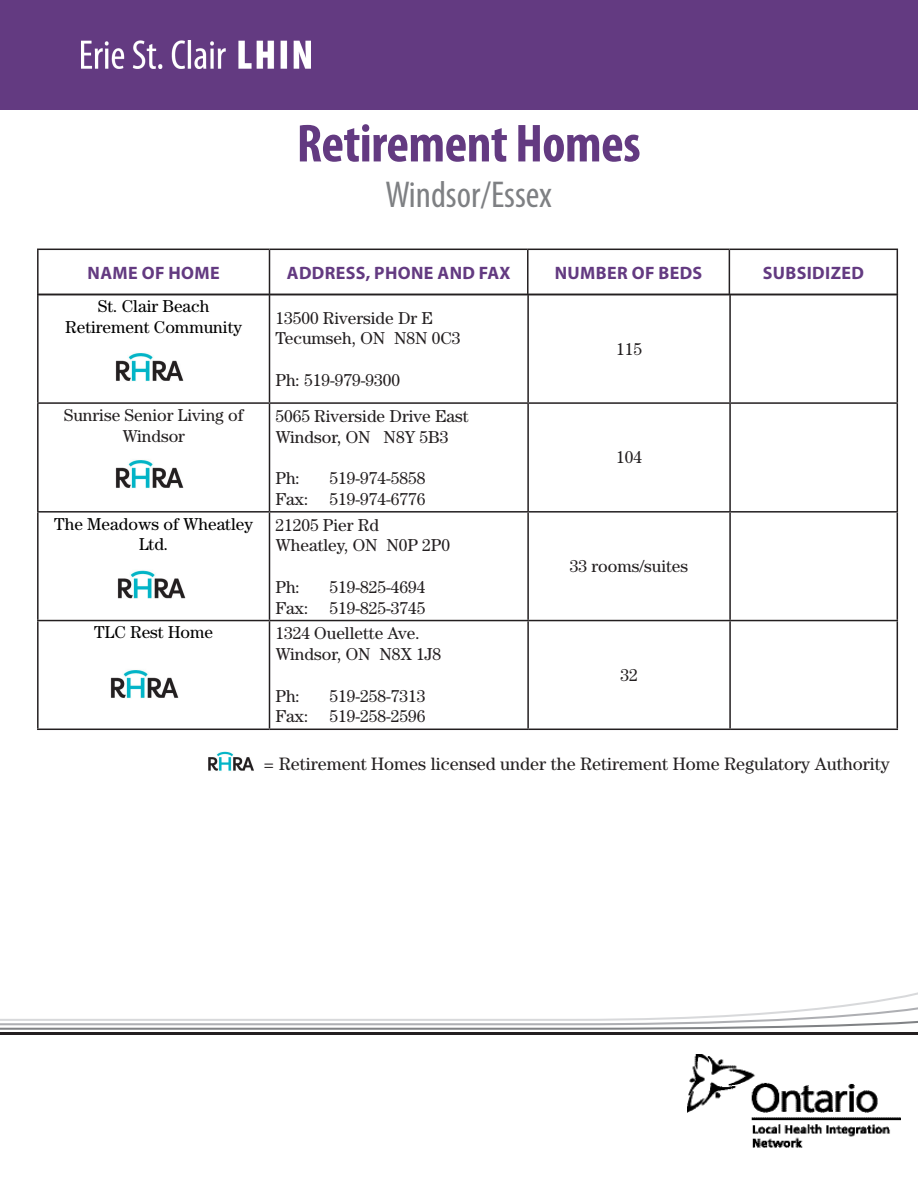
<style>
.page{position:relative;width:918px;height:1188px;background:#fff}
.page>*{position:absolute;margin:0;border:0;box-sizing:border-box;transform-origin:0 0}
.Heading{font:700 condensed 54px "Myriad Pro";letter-spacing:-.01em;color:#633a81}
.Subhead{font:condensed 37.5px "Myriad Pro";color:#7e8083}
.t1{font:18px "Century Std";color:#231f20}
.t2{font:700 18px "Myriad Pro";letter-spacing:.02em;color:#633a81}
.t3{font:17.25px/20.7px "Century Std";color:#231f20;text-align:center}
.t4{font:17.25px/20.7px "Century Std";color:#000;text-align:center}
</style>
<div class="page">
<div style="left:0;top:0;width:918px;height:109px;background:#633a81"></div>
<img style="left:81px;top:40px;width:230px;height:29px">
<hr style="left:0;top:1032px;width:918px;height:2px;background:#231f20">
<svg style="left:0;top:992px;width:918px;height:38px"></svg>
<img style="left:688px;top:1055px;width:212px;height:92px">
<hr style="left:37px;top:249px;width:233px;height:1px;background:#231f20">
<hr style="left:37px;top:250px;width:2px;height:44px;background:#231f20">
<hr style="left:270px;top:249px;width:258px;height:1px;background:#231f20">
<hr style="left:269px;top:250px;width:1px;height:44px;background:#231f20">
<hr style="left:528px;top:249px;width:201px;height:1px;background:#231f20">
<hr style="left:527px;top:250px;width:2px;height:44px;background:#231f20">
<hr style="left:729px;top:249px;width:169px;height:1px;background:#231f20">
<hr style="left:729px;top:250px;width:1px;height:44px;background:#231f20">
<hr style="left:897px;top:250px;width:1px;height:44px;background:#231f20">
<hr style="left:37px;top:294px;width:233px;height:1px;background:#231f20">
<hr style="left:37px;top:295px;width:2px;height:107px;background:#231f20">
<hr style="left:270px;top:294px;width:258px;height:1px;background:#231f20">
<hr style="left:269px;top:295px;width:1px;height:107px;background:#231f20">
<hr style="left:528px;top:294px;width:202px;height:1px;background:#231f20">
<hr style="left:527px;top:295px;width:2px;height:107px;background:#231f20">
<hr style="left:730px;top:294px;width:168px;height:1px;background:#231f20">
<hr style="left:729px;top:295px;width:2px;height:107px;background:#231f20">
<hr style="left:897px;top:295px;width:1px;height:107px;background:#231f20">
<hr style="left:37px;top:402px;width:233px;height:2px;background:#231f20">
<hr style="left:37px;top:404px;width:2px;height:107px;background:#231f20">
<hr style="left:270px;top:402px;width:258px;height:2px;background:#231f20">
<hr style="left:269px;top:404px;width:1px;height:107px;background:#231f20">
<hr style="left:528px;top:402px;width:202px;height:2px;background:#231f20">
<hr style="left:527px;top:404px;width:2px;height:107px;background:#231f20">
<hr style="left:730px;top:402px;width:168px;height:2px;background:#231f20">
<hr style="left:729px;top:404px;width:2px;height:107px;background:#231f20">
<hr style="left:897px;top:404px;width:1px;height:107px;background:#231f20">
<hr style="left:37px;top:511px;width:233px;height:2px;background:#231f20">
<hr style="left:37px;top:513px;width:2px;height:107px;background:#231f20">
<hr style="left:270px;top:511px;width:258px;height:2px;background:#231f20">
<hr style="left:269px;top:513px;width:1px;height:107px;background:#231f20">
<hr style="left:528px;top:511px;width:202px;height:2px;background:#231f20">
<hr style="left:527px;top:513px;width:2px;height:107px;background:#231f20">
<hr style="left:730px;top:511px;width:168px;height:2px;background:#231f20">
<hr style="left:729px;top:513px;width:2px;height:107px;background:#231f20">
<hr style="left:897px;top:513px;width:1px;height:107px;background:#231f20">
<hr style="left:37px;top:620px;width:233px;height:1px;background:#231f20">
<hr style="left:37px;top:621px;width:2px;height:108px;background:#231f20">
<hr style="left:270px;top:620px;width:258px;height:1px;background:#231f20">
<hr style="left:269px;top:621px;width:1px;height:108px;background:#231f20">
<hr style="left:528px;top:620px;width:202px;height:1px;background:#231f20">
<hr style="left:527px;top:621px;width:2px;height:108px;background:#231f20">
<hr style="left:730px;top:620px;width:168px;height:1px;background:#231f20">
<hr style="left:729px;top:621px;width:2px;height:108px;background:#231f20">
<hr style="left:897px;top:621px;width:1px;height:108px;background:#231f20">
<hr style="left:37px;top:729px;width:233px;height:1px;background:#231f20">
<hr style="left:270px;top:729px;width:258px;height:1px;background:#231f20">
<hr style="left:528px;top:729px;width:202px;height:1px;background:#231f20">
<hr style="left:730px;top:729px;width:168px;height:1px;background:#231f20">
<img style="left:208px;top:751px;width:46px;height:20px">
<img style="left:115px;top:353px;width:69px;height:28px">
<img style="left:115px;top:460px;width:69px;height:28px">
<img style="left:117px;top:570px;width:69px;height:29px">
<img style="left:110px;top:670px;width:69px;height:28px">
<p class="Heading" style="left:297px;top:110px;width:345px">Retirement Homes</p>
<p class="Subhead" style="left:385px;top:172px;width:168px">Windsor/Essex</p>
<p class="t2" style="left:88px;top:261px;width:134px">NAME OF HOME</p>
<p class="t2" style="left:287px;top:261px;width:225px">ADDRESS, PHONE AND FAX</p>
<p class="t2" style="left:555px;top:261px;width:149px">NUMBER OF BEDS</p>
<p class="t2" style="left:763px;top:261px;width:103px">SUBSIDIZED</p>
<p class="t4" style="left:65px;top:296px;width:178px">St. Clair Beach<br>Retirement Community</p>
<p class="t3" style="left:276px;top:307px;width:159px">13500 Riverside Dr E</p>
<p class="t3" style="left:276px;top:328px;width:187px">Tecumseh, ON N8N 0C3</p>
<p class="t3" style="left:276px;top:369px;width:126px">Ph: 519-979-9300</p>
<p class="t3" style="left:616px;top:338px;width:27px">115</p>
<p class="t3" style="left:64px;top:404px;width:181px">Sunrise Senior Living of<br>Windsor</p>
<p class="t3" style="left:276px;top:405px;width:195px">5065 Riverside Drive East</p>
<p class="t3" style="left:276px;top:426px;width:174px">Windsor, ON N8Y 5B3</p>
<p class="t3" style="left:276px;top:468px;width:26px">Ph:</p>
<p class="t3" style="left:329px;top:468px;width:97px">519-974-5858</p>
<p class="t3" style="left:276px;top:488px;width:151px">Fax: 519-974-6776</p>
<p class="t4" style="left:54px;top:513px;width:200px">The Meadows of Wheatley<br>Ltd.</p>
<p class="t3" style="left:276px;top:514px;width:105px">21205 Pier Rd</p>
<p class="t3" style="left:276px;top:535px;width:176px">Wheatley, ON N0P 2P0</p>
<p class="t3" style="left:276px;top:576px;width:26px">Ph:</p>
<p class="t3" style="left:329px;top:576px;width:97px">519-825-4694</p>
<p class="t3" style="left:276px;top:597px;width:151px">Fax: 519-825-3745</p>
<p class="t4" style="left:94px;top:622px;width:120px">TLC Rest Home</p>
<p class="t3" style="left:276px;top:623px;width:146px">1324 Ouellette Ave.</p>
<p class="t3" style="left:276px;top:644px;width:167px">Windsor, ON N8X 1J8</p>
<p class="t3" style="left:276px;top:685px;width:26px">Ph:</p>
<p class="t3" style="left:329px;top:685px;width:97px">519-258-7313</p>
<p class="t3" style="left:276px;top:706px;width:151px">Fax: 519-258-2596</p>
<p class="t3" style="left:616px;top:447px;width:27px">104</p>
<p class="t3" style="left:570px;top:556px;width:120px">33 rooms/suites</p>
<p class="t3" style="left:620px;top:664px;width:19px">32</p>
<p class="t1" style="left:263px;top:753px;width:628px">= Retirement Homes licensed under the Retirement Home Regulatory Authority</p>
</div>
